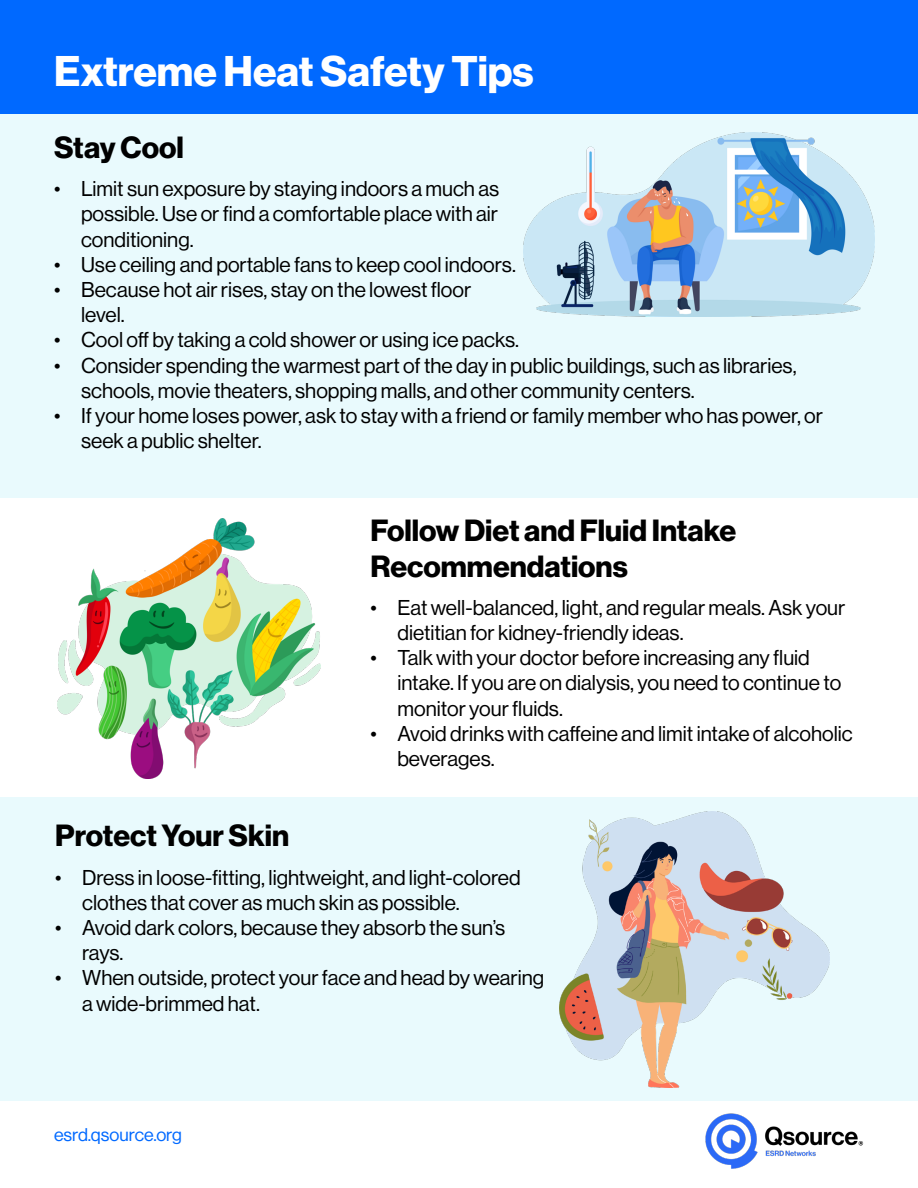
<style>
.page{position:relative;width:918px;height:1188px;background:#fff}
.page>*{position:absolute;margin:0;border:0;box-sizing:border-box;transform-origin:0 0}
.t1{font:42px "N Haas Grotesk DS Pro 75 Bd";color:#fff}
.Basic_Numbers_Level_3{font:30px/36px "N Haas Grotesk DS Pro 75 Bd";color:#000}
._12_pt_Paragraph{font:21px/25.2px "N Haas Grotesk DS Pro 55 Rg";color:#000}
.Blue_URL{font:18px "N Haas Grotesk DS Pro 55 Rg";color:#0069ff}
</style>
<div class="page">
<div style="left:0;top:0;width:918px;height:114px;background:#0069ff"></div>
<div style="left:0;top:114px;width:918px;height:384px;background:#e9fafd"></div>
<img style="left:523px;top:133px;width:351px;height:184px">
<img style="left:57px;top:518px;width:264px;height:260px">
<div style="left:0;top:797px;width:918px;height:304px;background:#e9fafd"></div>
<img style="left:559px;top:812px;width:271px;height:276px">
<img style="left:705px;top:1113px;width:159px;height:56px">
<h1 class="t1" style="left:54px;top:47px;width:481px">Extreme Heat Safety Tips</h1>
<p class="Basic_Numbers_Level_3" style="left:54px;top:130px;width:131px">Stay Cool</p>
<p class="_12_pt_Paragraph" style="left:81px;top:176px;width:420px;text-align:justify;text-indent:-27px">• Limit sun exposure by staying indoors a much as possible. Use or find a comfortable place with air conditioning.</p>
<p class="_12_pt_Paragraph" style="left:54px;top:252px;width:463px">• Use ceiling and portable fans to keep cool indoors.</p>
<p class="_12_pt_Paragraph" style="left:81px;top:277px;width:392px;text-indent:-27px">• Because hot air rises, stay on the lowest floor level.</p>
<p class="_12_pt_Paragraph" style="left:54px;top:328px;width:467px">• Cool off by taking a cold shower or using ice packs.</p>
<p class="_12_pt_Paragraph" style="left:81px;top:353px;width:717px;text-indent:-27px">• Consider spending the warmest part of the day in public buildings, such as libraries, schools, movie theaters, shopping malls, and other community centers.</p>
<p class="_12_pt_Paragraph" style="left:81px;top:403px;width:744px;text-indent:-27px">• If your home loses power, ask to stay with a friend or family member who has power, or seek a public shelter.</p>
<p class="Basic_Numbers_Level_3" style="left:370px;top:513px;width:367px">Follow Diet and Fluid Intake<br>Recommendations</p>
<p class="_12_pt_Paragraph" style="left:397px;top:595px;width:449px;text-indent:-27px">• Eat well-balanced, light, and regular meals. Ask your dietitian for kidney-friendly ideas.</p>
<p class="_12_pt_Paragraph" style="left:397px;top:645px;width:445px;text-indent:-27px">• Talk with your doctor before increasing any fluid intake. If you are on dialysis, you need to continue to monitor your fluids.</p>
<p class="_12_pt_Paragraph" style="left:397px;top:721px;width:457px;text-indent:-27px">• Avoid drinks with caffeine and limit intake of alcoholic beverages.</p>
<p class="Basic_Numbers_Level_3" style="left:55px;top:818px;width:236px">Protect Your Skin</p>
<p class="_12_pt_Paragraph" style="left:82px;top:865px;width:440px;text-indent:-27px">• Dress in loose-fitting, lightweight, and light-colored clothes that cover as much skin as possible.</p>
<p class="_12_pt_Paragraph" style="left:82px;top:915px;width:425px;text-indent:-27px">• Avoid dark colors, because they absorb the sun’s rays.</p>
<p class="_12_pt_Paragraph" style="left:82px;top:966px;width:464px;text-indent:-27px">• When outside, protect your face and head by wearing a wide-brimmed hat.</p>
<p class="Blue_URL" style="left:54px;top:1125px;width:129px">esrd.qsource.org</p>
</div>
